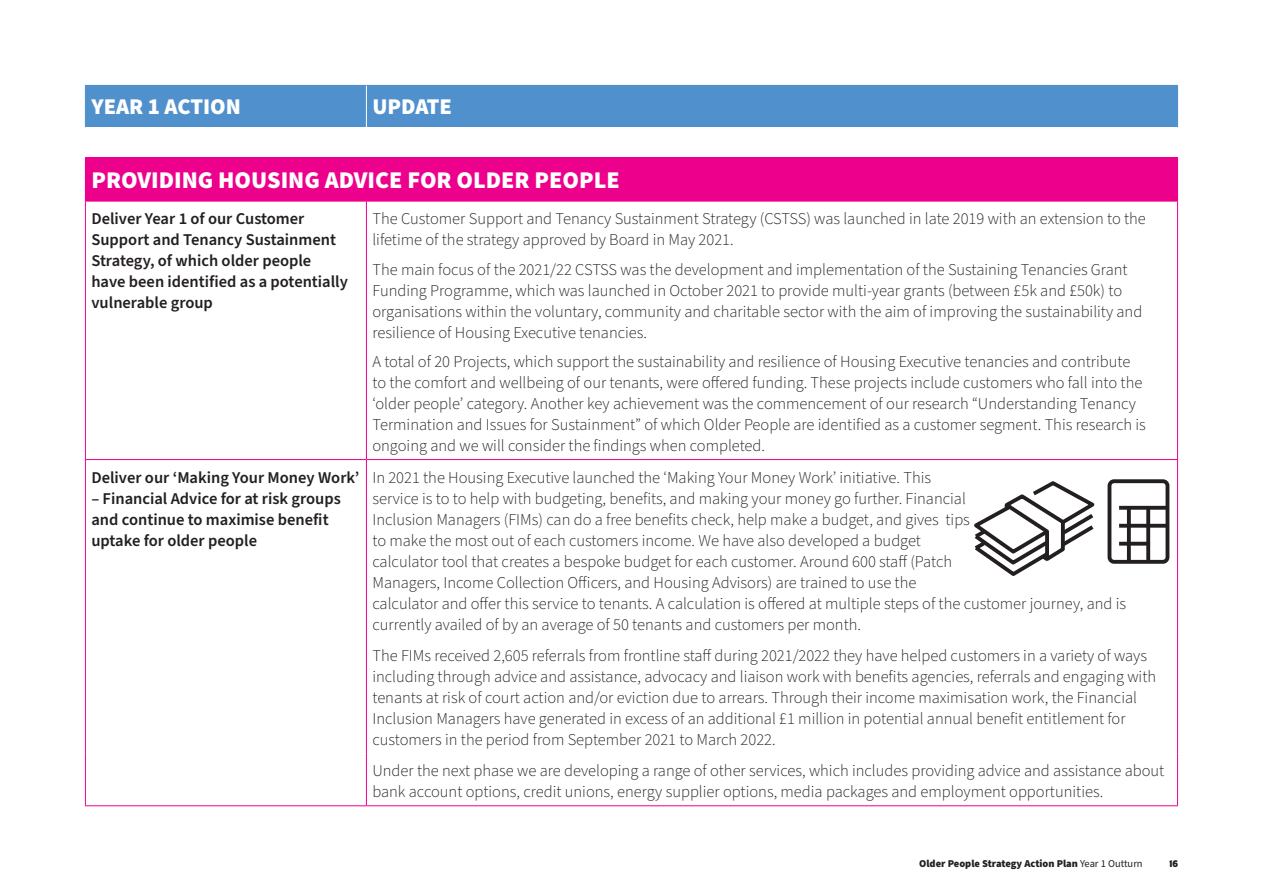
<style>
.page{position:relative;width:1263px;height:893px;background:#fff}
.page>*{position:absolute;margin:0;border:0;box-sizing:border-box;transform-origin:0 0}
.t1{font:900 24px "Source Sans Pro";color:#fff}
.t2{font:900 22.5px "Source Sans Pro";color:#fff}
.t3{font:300 16.5px/21px "Source Sans Pro";color:#231f20}
.t4{font:600 16.5px/21px "Source Sans Pro";color:#231f20}
.t5{font:900 10.5px "Source Sans Pro";color:#231f20}
.t6{font:700 10.5px "Program OT";color:#231f20}
.s1{font-weight:400}
</style>
<div class="page">
<div style="left:85px;top:85px;width:281px;height:42px;background:#5091cd"></div>
<div style="left:366px;top:85px;width:811px;height:42px;background:#5091cd"></div>
<div style="left:85px;top:158px;width:1092px;height:43px;background:#ec008c"></div>
<hr style="left:85px;top:201px;width:281px;height:1px;background:#ec008c">
<hr style="left:85px;top:201px;width:1px;height:258px;background:#ec008c">
<hr style="left:366px;top:201px;width:812px;height:1px;background:#ec008c">
<hr style="left:366px;top:201px;width:1px;height:258px;background:#ec008c">
<hr style="left:1177px;top:201px;width:1px;height:258px;background:#ec008c">
<hr style="left:85px;top:459px;width:281px;height:1px;background:#ec008c">
<hr style="left:85px;top:460px;width:1px;height:178px;background:#ec008c">
<hr style="left:366px;top:459px;width:812px;height:1px;background:#ec008c">
<hr style="left:366px;top:460px;width:1px;height:178px;background:#ec008c">
<hr style="left:1177px;top:460px;width:1px;height:178px;background:#ec008c">
<hr style="left:85px;top:638px;width:1px;height:115px;background:#ec008c">
<hr style="left:366px;top:638px;width:1px;height:115px;background:#ec008c">
<hr style="left:1177px;top:638px;width:1px;height:115px;background:#ec008c">
<hr style="left:85px;top:753px;width:1px;height:52px;background:#ec008c">
<hr style="left:366px;top:753px;width:1px;height:52px;background:#ec008c">
<hr style="left:1177px;top:753px;width:1px;height:52px;background:#ec008c">
<hr style="left:85px;top:805px;width:281px;height:1px;background:#ec008c">
<hr style="left:366px;top:805px;width:812px;height:1px;background:#ec008c">
<hr style="left:366px;top:85px;width:812px;height:1px;background:#5091cd">
<hr style="left:1177px;top:86px;width:1px;height:41px;background:#5091cd">
<hr style="left:366px;top:86px;width:1px;height:41px;background:#fff">
<hr style="left:1177px;top:158px;width:1px;height:43px;background:#ec008c">
<div style="left:1107px;top:479px;width:62px;height:85px;border:4px solid #231f20;border-radius:5px"></div>
<svg style="left:1119px;top:506px;width:48px;height:4px"></svg>
<svg style="left:1127px;top:508px;width:4px;height:53px"></svg>
<svg style="left:1146px;top:508px;width:4px;height:53px"></svg>
<svg style="left:1119px;top:524px;width:48px;height:4px"></svg>
<svg style="left:1119px;top:542px;width:29px;height:4px"></svg>
<svg style="left:974px;top:481px;width:121px;height:95px"></svg>
<h2 class="t2" style="left:91px;top:91px;width:151px">YEAR 1 ACTION</h2>
<h2 class="t2" style="left:372px;top:91px;width:81px">UPDATE</h2>
<h1 class="t1" style="left:91px;top:164px;width:530px">PROVIDING HOUSING ADVICE FOR OLDER PEOPLE</h1>
<p class="t4" style="left:91px;top:209px;width:258px">Deliver Year 1 of our Customer<br>Support and Tenancy Sustainment<br>Strategy, of which older people have been identified as a potentially vulnerable group</p>
<p class="t3" style="left:372px;top:209px;width:775px">The Customer Support and Tenancy Sustainment Strategy (CSTSS) was launched in late 2019 with an extension to the lifetime of the strategy approved by Board in May 2021.</p>
<p class="t3" style="left:372px;top:259px;width:771px">The main focus of the 2021/22 CSTSS was the development and implementation of the Sustaining Tenancies Grant Funding Programme, which was launched in October 2021 to provide multi-year grants (between £5k and £50k) to organisations within the voluntary, community and charitable sector with the aim of improving the sustainability and resilience of Housing Executive tenancies.</p>
<p class="t3" style="left:372px;top:352px;width:775px">A total of 20 Projects, which support the sustainability and resilience of Housing Executive tenancies and contribute to the comfort and wellbeing of our tenants, were offered funding. These projects include customers who fall into the ‘older people’ category. Another key achievement was the commencement of our research “Understanding Tenancy Termination and Issues for Sustainment” of which Older People are identified as a customer segment. This research is ongoing and we will consider the findings when completed.</p>
<p class="t4" style="left:91px;top:467px;width:269px">Deliver our ‘Making Your Money Work’</p>
<p class="t4" style="left:91px;top:488px;width:251px">– Financial Advice for at risk groups and continue to maximise benefit uptake for older people</p>
<p class="t3" style="left:372px;top:467px;width:755px">In 2021 the Housing Executive launched the ‘Making Your Money Work’ initiative. This<br>service is to to help with budgeting, benefits, and making your money go further. Financial<br>Inclusion Managers (FIMs) can do a free benefits check, help make a budget, and gives tips<br>to make the most out of each customers income. We have also developed a budget<br>calculator tool that creates a bespoke budget for each customer. Around 600 staff (Patch<br>Managers, Income Collection Officers, and Housing Advisors) are trained to use the<br>calculator and offer this service to tenants. A calculation is offered at multiple steps of the customer journey, and is currently availed of by an average of 50 tenants and customers per month.</p>
<p class="t3" style="left:372px;top:645px;width:785px">The FIMs received 2,605 referrals from frontline staff during 2021/2022 they have helped customers in a variety of ways including through advice and assistance, advocacy and liaison work with benefits agencies, referrals and engaging with tenants at risk of court action and/or eviction due to arrears. Through their income maximisation work, the Financial Inclusion Managers have generated in excess of an additional £1 million in potential annual benefit entitlement for customers in the period from September 2021 to March 2022.</p>
<p class="t3" style="left:372px;top:761px;width:793px">Under the next phase we are developing a range of other services, which includes providing advice and assistance about bank account options, credit unions, energy supplier options, media packages and employment opportunities.</p>
<p class="t5" style="left:919px;top:856px;width:225px">Older People Strategy Action Plan <span class="s1">Year 1 Outturn</span></p>
<p class="t6" style="left:1169px;top:857px;width:10px">16</p>
</div>
